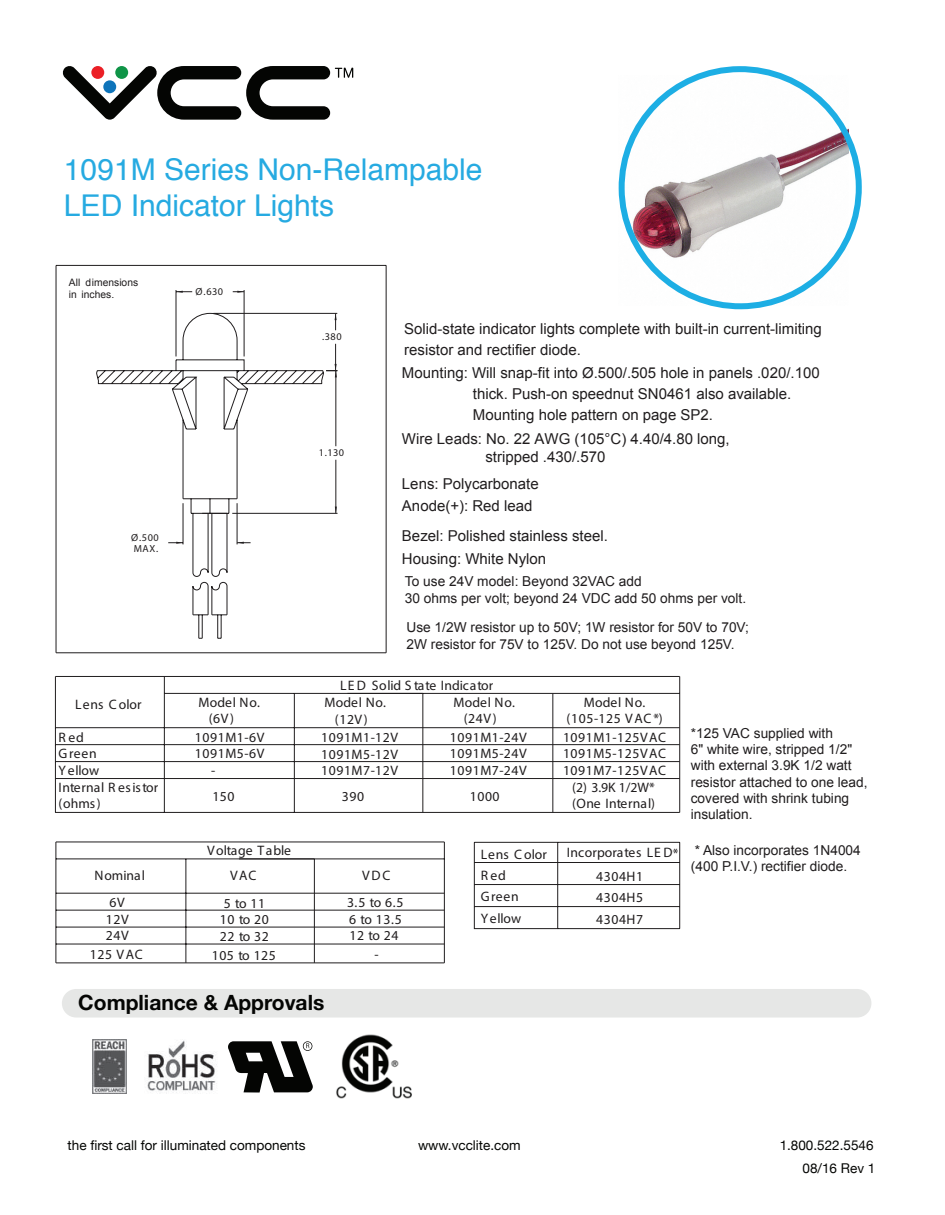
<style>
.page{position:relative;width:945px;height:1215px;background:#fff}
.page>*{position:absolute;margin:0;border:0;box-sizing:border-box;transform-origin:0 0}
.t1{font:30px/36px "Helvetica";color:#26aae1}
.t2{font:700 21px "Helvetica Neue";color:#231f20}
.t3{font:700 21px "Helvetica Neue";color:#040503}
.t4{font:15px/21px "Arial";color:#201d1e}
.t5{font:13.65px/16.4px "Arial";color:#201d1e}
.t6{font:13.65px "Myriad";letter-spacing:.045em;color:#201d1e}
.t7{font:13.65px/16.4px "Myriad";color:#201d1e}
.t8{font:13.65px "Myriad";letter-spacing:.005em;color:#201d1e}
.t9{font:13.5px "Helvetica Neue";color:#040503}
.t10{font:10.35px "Myriad";letter-spacing:.045em;color:#201d1e}
.t11{font:10.35px/12px "Arial";color:#201d1e}
</style>
<div class="page">
<img style="left:93px;top:1040px;width:33px;height:54px">
<img style="left:147px;top:1040px;width:70px;height:53px">
<div style="left:62px;top:989px;width:809px;height:29px;background:#e6e7e6;border-radius:14px"></div>
<svg style="left:618px;top:66px;width:244px;height:244px"></svg>
<svg style="left:63px;top:66px;width:290px;height:54px"></svg>
<svg style="left:228px;top:1041px;width:85px;height:52px"></svg>
<svg style="left:474px;top:842px;width:206px;height:87px"></svg>
<hr style="left:294px;top:693px;width:1px;height:119px;background:#201d1e">
<hr style="left:164px;top:676px;width:1px;height:136px;background:#201d1e">
<hr style="left:55px;top:676px;width:1px;height:136px;background:#201d1e">
<hr style="left:55px;top:812px;width:625px;height:1px;background:#201d1e">
<hr style="left:55px;top:778px;width:625px;height:1px;background:#201d1e">
<hr style="left:55px;top:761px;width:625px;height:1px;background:#201d1e">
<hr style="left:55px;top:727px;width:625px;height:1px;background:#201d1e">
<hr style="left:55px;top:744px;width:625px;height:1px;background:#201d1e">
<hr style="left:164px;top:693px;width:259px;height:1px;background:#201d1e">
<hr style="left:55px;top:676px;width:625px;height:1px;background:#201d1e">
<hr style="left:553px;top:693px;width:1px;height:119px;background:#201d1e">
<hr style="left:679px;top:676px;width:1px;height:136px;background:#201d1e">
<hr style="left:347px;top:693px;width:333px;height:1px;background:#201d1e">
<hr style="left:423px;top:693px;width:1px;height:119px;background:#201d1e">
<hr style="left:186px;top:859px;width:1px;height:104px;background:#201d1e">
<hr style="left:56px;top:842px;width:1px;height:121px;background:#201d1e">
<hr style="left:56px;top:944px;width:388px;height:1px;background:#201d1e">
<hr style="left:56px;top:927px;width:388px;height:1px;background:#201d1e">
<hr style="left:56px;top:893px;width:388px;height:1px;background:#201d1e">
<hr style="left:56px;top:910px;width:388px;height:1px;background:#201d1e">
<hr style="left:56px;top:859px;width:258px;height:1px;background:#201d1e">
<hr style="left:56px;top:842px;width:388px;height:1px;background:#201d1e">
<hr style="left:56px;top:963px;width:388px;height:1px;background:#201d1e">
<hr style="left:444px;top:842px;width:1px;height:121px;background:#201d1e">
<hr style="left:239px;top:859px;width:205px;height:1px;background:#201d1e">
<hr style="left:314px;top:859px;width:1px;height:104px;background:#201d1e">
<svg style="left:57px;top:370px;width:329px;height:283px"></svg>
<svg style="left:96px;top:313px;width:242px;height:201px"></svg>
<svg style="left:233px;top:291px;width:11px;height:2px"></svg>
<svg style="left:177px;top:291px;width:15px;height:2px"></svg>
<hr style="left:244px;top:290px;width:1px;height:66px;background:#201d1e">
<hr style="left:176px;top:290px;width:1px;height:66px;background:#201d1e">
<svg style="left:238px;top:542px;width:13px;height:2px"></svg>
<svg style="left:168px;top:542px;width:15px;height:2px"></svg>
<hr style="left:237px;top:503px;width:1px;height:41px;background:#201d1e">
<hr style="left:183px;top:503px;width:1px;height:41px;background:#201d1e">
<svg style="left:193px;top:615px;width:34px;height:24px"></svg>
<hr style="left:56px;top:265px;width:330px;height:1px;background:#201d1e">
<hr style="left:56px;top:265px;width:1px;height:388px;background:#201d1e">
<hr style="left:386px;top:265px;width:1px;height:388px;background:#201d1e">
<img style="left:336px;top:1034px;width:76px;height:65px">
<h1 class="t1" style="left:64px;top:152px;width:420px">1091M Series Non-Relampable<br>LED Indicator Lights</h1>
<p class="t11" style="left:69px;top:276px;width:71px">All dimensions in inches.</p>
<p class="t10" style="left:131px;top:531px;width:29px">Ø.500</p>
<p class="t10" style="left:134px;top:542px;width:26px">MAX.</p>
<p class="t8" style="left:75px;top:696px;width:68px">Lens Color</p>
<p class="t6" style="left:59px;top:729px;width:27px">Red</p>
<p class="t6" style="left:59px;top:745px;width:40px">Green</p>
<p class="t6" style="left:59px;top:762px;width:42px">Yellow</p>
<p class="t8" style="left:59px;top:779px;width:101px">Internal R esistor</p>
<p class="t6" style="left:59px;top:795px;width:43px">(ohms)</p>
<p class="t8" style="left:94px;top:867px;width:52px">Nominal</p>
<p class="t6" style="left:110px;top:894px;width:17px">6V</p>
<p class="t6" style="left:106px;top:911px;width:24px">12V</p>
<p class="t6" style="left:106px;top:927px;width:24px">24V</p>
<p class="t10" style="left:196px;top:285px;width:29px">Ø.630</p>
<p class="t10" style="left:322px;top:331px;width:21px">.380</p>
<p class="t4" style="left:404px;top:318px;width:419px">Solid-state indicator lights complete with built-in current-limiting resistor and rectifier diode.</p>
<p class="t10" style="left:319px;top:447px;width:27px">1.130</p>
<p class="t4" style="left:473px;top:362px;width:348px;text-indent:-71px">Mounting: Will snap-fit into Ø.500/.505 hole in panels .020/.100 thick. Push-on speednut SN0461 also available.<br>Mounting hole pattern on page SP2.</p>
<p class="t4" style="left:485px;top:430px;width:246px;line-height:18px;text-indent:-83px">Wire Leads: No. 22 AWG (105°C) 4.40/4.80 long, stripped .430/.570</p>
<p class="t4" style="left:402px;top:472px;width:138px;line-height:22.5px">Lens: Polycarbonate<br>Anode(+): Red lead</p>
<p class="t4" style="left:402px;top:525px;width:207px;line-height:22.5px">Bezel: Polished stainless steel.<br>Housing: White Nylon</p>
<p class="t5" style="left:405px;top:573px;width:343px">To use 24V model: Beyond 32VAC add<br>30 ohms per volt; beyond 24 VDC add 50 ohms per volt.</p>
<p class="t5" style="left:406px;top:619px;width:344px">Use 1/2W resistor up to 50V; 1W resistor for 50V to 70V;<br>2W resistor for 75V to 125V. Do not use beyond 125V.</p>
<p class="t7" style="left:340px;top:677px;width:155px">LE D Solid S tate Indicator</p>
<p class="t6" style="left:198px;top:694px;width:63px">Model No.</p>
<p class="t6" style="left:325px;top:694px;width:63px">Model No.</p>
<p class="t6" style="left:453px;top:694px;width:63px">Model No.</p>
<p class="t6" style="left:584px;top:694px;width:63px">Model No.</p>
<p class="t6" style="left:209px;top:710px;width:27px">(6V)</p>
<p class="t6" style="left:335px;top:711px;width:34px">(12V)</p>
<p class="t6" style="left:464px;top:710px;width:34px">(24V)</p>
<p class="t6" style="left:567px;top:710px;width:98px">(105-125 VAC*)</p>
<p class="t6" style="left:195px;top:729px;width:71px">1091M1-6V</p>
<p class="t6" style="left:195px;top:745px;width:71px">1091M5-6V</p>
<p class="t6" style="left:211px;top:762px;width:6px">-</p>
<p class="t6" style="left:212px;top:788px;width:24px">150</p>
<p class="t6" style="left:321px;top:729px;width:79px">1091M1-12V</p>
<p class="t6" style="left:321px;top:746px;width:79px">1091M5-12V</p>
<p class="t6" style="left:321px;top:762px;width:79px">1091M7-12V</p>
<p class="t6" style="left:342px;top:788px;width:24px">390</p>
<p class="t6" style="left:450px;top:729px;width:79px">1091M1-24V</p>
<p class="t6" style="left:450px;top:745px;width:79px">1091M5-24V</p>
<p class="t6" style="left:450px;top:762px;width:79px">1091M7-24V</p>
<p class="t6" style="left:470px;top:788px;width:31px">1000</p>
<p class="t6" style="left:563px;top:729px;width:105px">1091M1-125VAC</p>
<p class="t6" style="left:563px;top:745px;width:105px">1091M5-125VAC</p>
<p class="t6" style="left:563px;top:762px;width:105px">1091M7-125VAC</p>
<p class="t7" style="left:572px;top:779px;width:85px">(2) 3.9K 1/2W* (One Internal)</p>
<p class="t5" style="left:691px;top:725px;width:178px">*125 VAC supplied with<br>6" white wire, stripped 1/2" with external 3.9K 1/2 watt resistor attached to one lead, covered with shrink tubing insulation.</p>
<p class="t7" style="left:207px;top:842px;width:85px">Voltage Table</p>
<p class="t6" style="left:230px;top:867px;width:28px">VAC</p>
<p class="t6" style="left:362px;top:867px;width:30px">VDC</p>
<p class="t8" style="left:481px;top:846px;width:68px">Lens Color</p>
<p class="t6" style="left:481px;top:867px;width:27px">Red</p>
<p class="t8" style="left:567px;top:844px;width:113px">Incorporates LE D*</p>
<p class="t6" style="left:596px;top:868px;width:49px">4304H1</p>
<p class="t5" style="left:691px;top:842px;width:171px">* Also incorporates 1N4004 (400 P.I.V.) rectifier diode.</p>
<p class="t6" style="left:224px;top:895px;width:43px">5 to 11</p>
<p class="t6" style="left:347px;top:894px;width:58px">3.5 to 6.5</p>
<p class="t6" style="left:481px;top:888px;width:40px">Green</p>
<p class="t6" style="left:596px;top:889px;width:49px">4304H5</p>
<p class="t6" style="left:220px;top:911px;width:50px">10 to 20</p>
<p class="t6" style="left:349px;top:911px;width:54px">6 to 13.5</p>
<p class="t6" style="left:481px;top:910px;width:42px">Yellow</p>
<p class="t6" style="left:596px;top:911px;width:49px">4304H7</p>
<p class="t6" style="left:220px;top:928px;width:50px">22 to 32</p>
<p class="t6" style="left:350px;top:927px;width:50px">12 to 24</p>
<p class="t6" style="left:90px;top:946px;width:54px">125 VAC</p>
<p class="t6" style="left:212px;top:947px;width:66px">105 to 125</p>
<p class="t6" style="left:374px;top:946px;width:6px">-</p>
<h2 class="t2" style="left:75px;top:985px;width:246px">Compliance &amp; approvals</h2>
<h2 class="t3" style="left:78px;top:986px;width:248px">Compliance &amp; Approvals</h2>
<p class="t9" style="left:68px;top:1135px;width:239px">the first call for illuminated components</p>
<p class="t9" style="left:418px;top:1135px;width:104px">www.vcclite.com</p>
<p class="t9" style="left:780px;top:1135px;width:95px">1.800.522.5546</p>
<p class="t9" style="left:803px;top:1158px;width:74px">08/16 Rev 1</p>
</div>
